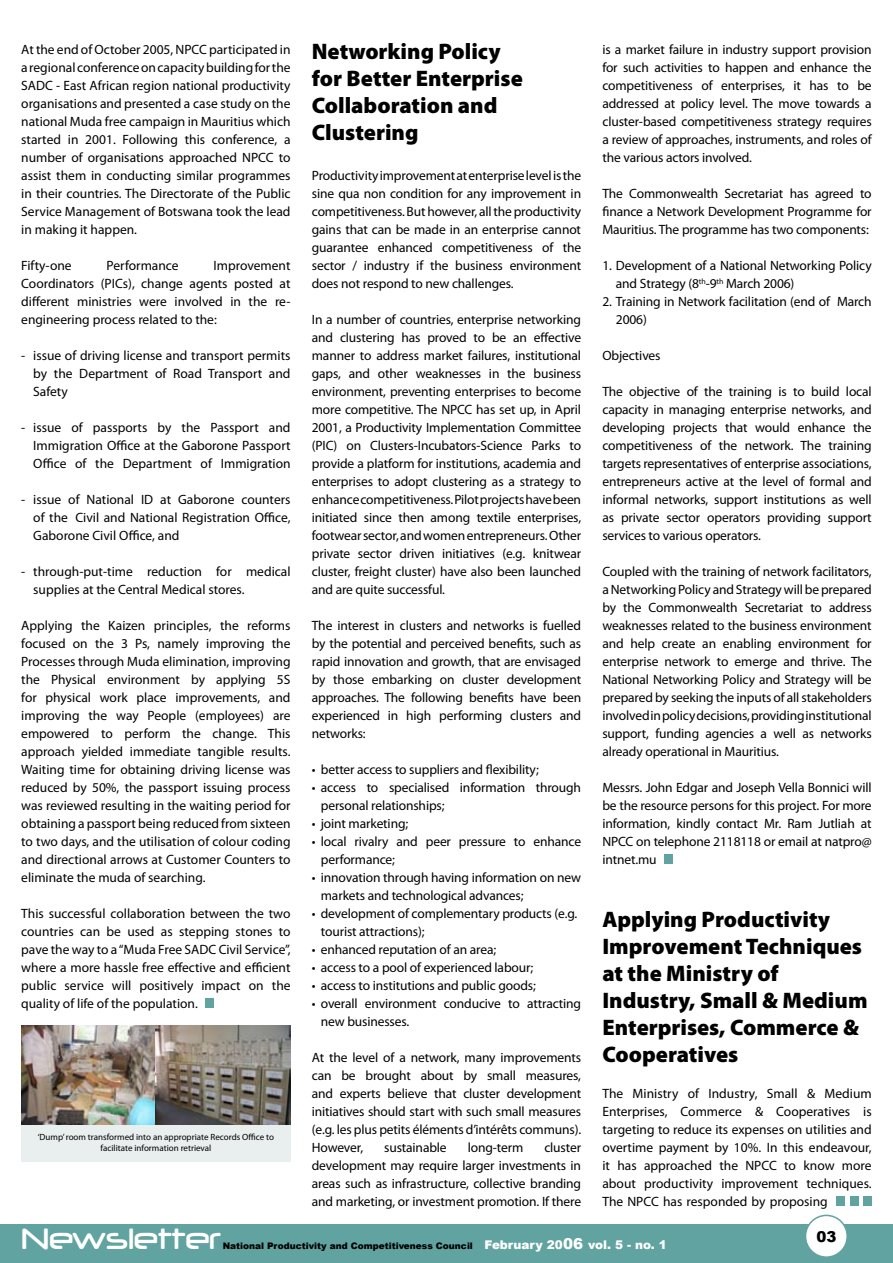
<style>
.page{position:relative;width:893px;height:1263px;background:#fff}
.page>*{position:absolute;margin:0;border:0;box-sizing:border-box;transform-origin:0 0}
.t1{font:34.5px "Neuropol";color:#fff}
.t2{font:900 22.5px/27px "Myriad Pro";color:#000}
.t3{font:900 15px "Arial";color:#000}
.t4{font:13.5px/18px "Myriad Pro";letter-spacing:-.01em;color:#000;text-align:justify}
.t5{font:9px/10.8px "Myriad Pro";color:#000;text-align:center}
.t6{font:900 9px "Arial";color:#000}
.s1{font-size:12px;color:#fff}
.s2{font-size:15px;color:#fff}
</style>
<div class="page">
<div style="left:0;top:1224px;width:893px;height:39px;background:#61a3a0"></div>
<div style="left:805px;top:1215px;width:42px;height:42px;background:#fff;border-radius:50%"></div>
<div style="left:805px;top:1215px;width:43px;height:43px;border:2px solid #61a3a0;border-radius:50%"></div>
<div style="left:205px;top:998px;width:9px;height:10px;background:#61a3a0"></div>
<div style="left:863px;top:1196px;width:9px;height:10px;background:#61a3a0"></div>
<div style="left:849px;top:1196px;width:9px;height:10px;background:#61a3a0"></div>
<div style="left:836px;top:1196px;width:9px;height:10px;background:#61a3a0"></div>
<div style="left:664px;top:854px;width:9px;height:10px;background:#61a3a0"></div>
<img style="left:21px;top:1025px;width:270px;height:101px">
<div style="left:21px;top:1126px;width:270px;height:36px;background:#e9efee"></div>
<p class="t4" style="left:21px;top:40px;width:271px">At the end of October 2005, NPCC participated in a regional conference on capacity building for the SADC - East African region national productivity organisations and presented a case study on the national Muda free campaign in Mauritius which started in 2001. Following this conference, a number of organisations approached NPCC to assist them in conducting similar programmes in their countries. The Directorate of the Public Service Management of Botswana took the lead in making it happen.</p>
<p class="t4" style="left:21px;top:256px;width:52px">Fifty-one</p>
<p class="t4" style="left:107px;top:256px;width:74px">Performance</p>
<p class="t4" style="left:21px;top:256px;width:271px;text-indent:192px">Improvement Coordinators (PICs), change agents posted at different ministries were involved in the re&shy;engineering process related to the:</p>
<p class="t4" style="left:33px;top:346px;width:259px;text-indent:-12px">- issue of driving license and transport permits by the Department of Road Transport and Safety</p>
<p class="t4" style="left:33px;top:418px;width:259px;text-indent:-12px">- issue of passports by the Passport and Immigration Office at the Gaborone Passport Office of the Department of Immigration</p>
<p class="t4" style="left:33px;top:490px;width:259px;text-indent:-12px">- issue of National ID at Gaborone counters of the Civil and National Registration Office, Gaborone Civil Office, and</p>
<p class="t4" style="left:33px;top:562px;width:259px;text-indent:-12px">- through-put-time reduction for medical supplies at the Central Medical stores.</p>
<p class="t4" style="left:21px;top:616px;width:271px">Applying the Kaizen principles, the reforms focused on the 3 Ps, namely improving the Processes through Muda elimination, improving the Physical environment by applying 5S for physical work place improvements, and improving the way People (employees) are empowered to perform the change. This approach yielded immediate tangible results.<br>Waiting time for obtaining driving license was reduced by 50%, the passport issuing process was reviewed resulting in the waiting period for obtaining a passport being reduced from sixteen to two days, and the utilisation of colour coding and directional arrows at Customer Counters to eliminate the muda of searching.</p>
<p class="t4" style="left:21px;top:904px;width:271px">This successful collaboration between the two countries can be used as stepping stones to pave the way to a “Muda Free SADC Civil Service”, where a more hassle free effective and efficient public service will positively impact on the quality of life of the population.</p>
<p class="t5" style="left:38px;top:1131px;width:238px">‘Dump’ room transformed into an appropriate Records Office to facilitate information retrieval</p>
<h2 class="t2" style="left:312px;top:37px;width:212px">Networking Policy for Better Enterprise<br>Collaboration and<br>Clustering</h2>
<p class="t4" style="left:312px;top:166px;width:271px">Productivity improvement at enterprise level is the sine qua non condition for any improvement in competitiveness. But however, all the productivity gains that can be made in an enterprise cannot guarantee enhanced competitiveness of the sector / industry if the business environment does not respond to new challenges.</p>
<p class="t4" style="left:312px;top:310px;width:271px">In a number of countries, enterprise networking and clustering has proved to be an effective manner to address market failures, institutional gaps, and other weaknesses in the business environment, preventing enterprises to become more competitive. The NPCC has set up, in April 2001, a Productivity Implementation Committee (PIC) on Clusters-Incubators-Science Parks to provide a platform for institutions, academia and enterprises to adopt clustering as a strategy to enhance competitiveness. Pilot projects have been initiated since then among textile enterprises, footwear sector, and women entrepreneurs. Other private sector driven initiatives (e.g. knitwear cluster, freight cluster) have also been launched and are quite successful.</p>
<p class="t4" style="left:312px;top:616px;width:271px">The interest in clusters and networks is fuelled by the potential and perceived benefits, such as rapid innovation and growth, that are envisaged by those embarking on cluster development approaches. The following benefits have been experienced in high performing clusters and networks:</p>
<p class="t4" style="left:312px;top:760px;width:229px">• better access to suppliers and flexibility;</p>
<p class="t4" style="left:321px;top:778px;width:262px;text-indent:-9px">• access to specialised information through personal relationships;</p>
<p class="t4" style="left:312px;top:814px;width:98px">• joint marketing;</p>
<p class="t4" style="left:321px;top:832px;width:262px;text-indent:-9px">• local rivalry and peer pressure to enhance performance;</p>
<p class="t4" style="left:321px;top:868px;width:262px;text-indent:-9px">• innovation through having information on new markets and technological advances;</p>
<p class="t4" style="left:321px;top:904px;width:258px;text-indent:-9px">• development of complementary products (e.g. tourist attractions);</p>
<p class="t4" style="left:312px;top:940px;width:186px">• enhanced reputation of an area;</p>
<p class="t4" style="left:312px;top:958px;width:223px">• access to a pool of experienced labour;</p>
<p class="t4" style="left:312px;top:976px;width:226px">• access to institutions and public goods;</p>
<p class="t4" style="left:321px;top:994px;width:262px;text-indent:-9px">• overall environment conducive to attracting new businesses.</p>
<p class="t4" style="left:312px;top:1048px;width:271px">At the level of a network, many improvements can be brought about by small measures, and experts believe that cluster development initiatives should start with such small measures (e.g. les plus petits éléments d’intérêts communs).<br>However,</p>
<p class="t4" style="left:312px;top:1138px;width:271px;text-indent:232px">cluster development may require larger investments in areas such as infrastructure, collective branding and marketing, or investment promotion. If there</p>
<p class="t4" style="left:384px;top:1138px;width:64px">sustainable</p>
<p class="t4" style="left:468px;top:1138px;width:57px">long-term</p>
<p class="t4" style="left:602px;top:40px;width:271px">is a market failure in industry support provision for such activities to happen and enhance the competitiveness of enterprises, it has to be addressed at policy level. The move towards a cluster-based competitiveness strategy requires a review of approaches, instruments, and roles of the various actors involved.</p>
<p class="t4" style="left:602px;top:184px;width:271px">The Commonwealth Secretariat has agreed to finance a Network Development Programme for Mauritius. The programme has two components:</p>
<p class="t4" style="left:616px;top:256px;width:257px;text-indent:-14px">1. Development of a National Networking Policy and Strategy (8<sup>th</sup>-9<sup>th</sup> March 2006)</p>
<p class="t4" style="left:616px;top:292px;width:257px;text-indent:-13px">2. Training in Network facilitation (end of March<br>2006)</p>
<p class="t4" style="left:602px;top:346px;width:60px">Objectives</p>
<p class="t4" style="left:602px;top:382px;width:271px">The objective of the training is to build local capacity in managing enterprise networks, and developing projects that would enhance the competitiveness of the network. The training targets representatives of enterprise associations, entrepreneurs active at the level of formal and informal networks, support institutions as well as private sector operators providing support services to various operators.</p>
<p class="t4" style="left:602px;top:562px;width:271px">Coupled with the training of network facilitators, a Networking Policy and Strategy will be prepared by the Commonwealth Secretariat to address weaknesses related to the business environment and help create an enabling environment for enterprise network to emerge and thrive. The National Networking Policy and Strategy will be prepared by seeking the inputs of all stakeholders involved in policy decisions, providing institutional support, funding agencies a well as networks already operational in Mauritius.</p>
<p class="t4" style="left:602px;top:778px;width:271px">Messrs. John Edgar and Joseph Vella Bonnici will be the resource persons for this project. For more information, kindly contact Mr. Ram Jutliah at NPCC on telephone 2118118 or email at natpro@ intnet.mu</p>
<h2 class="t2" style="left:602px;top:905px;width:267px">Applying Productivity<br>Improvement Techniques at the Ministry of<br>Industry, Small &amp; Medium<br>Enterprises, Commerce &amp;<br>Cooperatives</h2>
<p class="t4" style="left:602px;top:1084px;width:271px">The Ministry of Industry, Small &amp; Medium Enterprises, Commerce &amp; Cooperatives is targeting to reduce its expenses on utilities and overtime payment by 10%. In this endeavour, it has approached the NPCC to know more about productivity improvement techniques.<br>The NPCC has responded by proposing</p>
<h1 class="t1" style="left:21px;top:1221px;width:202px">Newsletter</h1>
<p class="t6" style="left:223px;top:1241px;width:446px">National Productivity and Competitiveness Council <span class="s1">February 20</span><span class="s2">06</span> <span class="s1">vol. 5 - no. 1</span></p>
<p class="t3" style="left:816px;top:1228px;width:22px">03</p>
</div>
